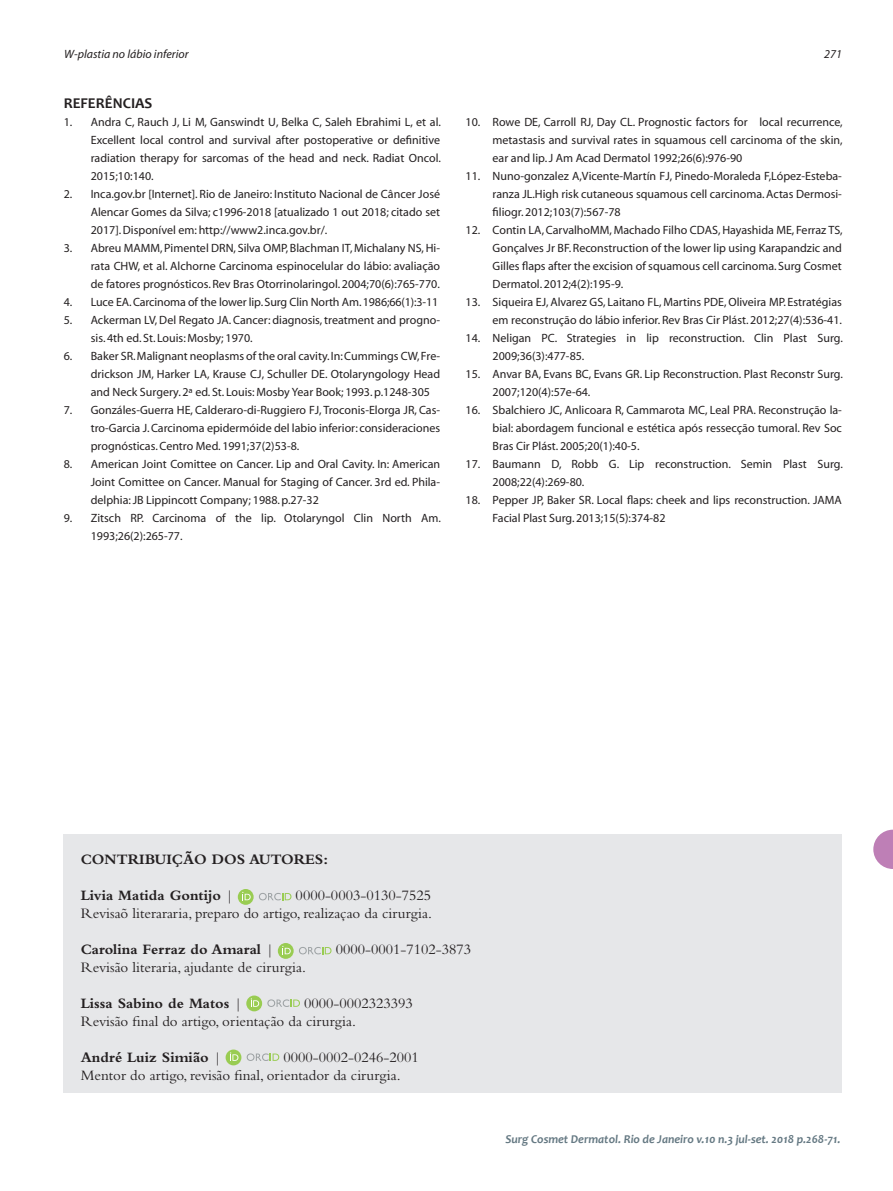
<style>
.page{position:relative;width:893px;height:1191px;background:#fff}
.page>*{position:absolute;margin:0;border:0;box-sizing:border-box;transform-origin:0 0}
.ABD-ING{font:15px "Bembo";color:#231f20}
.Surgical-PT_-_2016{font:700 15px "Bembo";color:#231f20}
.ABD-ING-2{font:700 15px "Bembo";color:#231f20}
.Surgical-PT_-_2016-2{font:15px "Bembo";color:#231f20}
.t1{font:700 15px "Candara";color:#231f20}
.t2{font:12px/18px "Myriad";color:#231f20;text-align:justify}
.t3{font:italic 700 12px "Candara";color:#647882}
.t4{font:italic 12px "Myriad";color:#231f20}
.s1{font-weight:400}
</style>
<div class="page">
<div style="left:64px;top:834px;width:778px;height:259px;background:#e6e7e9"></div>
<svg style="left:238px;top:889px;width:16px;height:16px"></svg>
<svg style="left:259px;top:893px;width:32px;height:7px"></svg>
<svg style="left:242px;top:891px;width:9px;height:9px"></svg>
<svg style="left:278px;top:943px;width:16px;height:16px"></svg>
<svg style="left:299px;top:947px;width:32px;height:7px"></svg>
<svg style="left:282px;top:945px;width:9px;height:9px"></svg>
<svg style="left:246px;top:995px;width:16px;height:16px"></svg>
<svg style="left:267px;top:999px;width:33px;height:8px"></svg>
<svg style="left:251px;top:998px;width:8px;height:8px"></svg>
<svg style="left:226px;top:1049px;width:15px;height:16px"></svg>
<svg style="left:247px;top:1053px;width:32px;height:8px"></svg>
<svg style="left:230px;top:1052px;width:8px;height:8px"></svg>
<svg style="left:873px;top:829px;width:20px;height:40px"></svg>
<p class="t4" style="left:64px;top:48px;width:126px">W-plastia no lábio inferior</p>
<p class="t4" style="left:824px;top:48px;width:19px">271</p>
<p class="t1" style="left:64px;top:94px;width:90px">REFERÊNCIAS</p>
<p class="t2" style="left:91px;top:114px;width:352px;text-indent:-27px">1. Andra C, Rauch J, Li M, Ganswindt U, Belka C, Saleh Ebrahimi L, et al.<br>Excellent local control and survival after postoperative or definitive radiation therapy for sarcomas of the head and neck. Radiat Oncol.<br>2015;10:140.</p>
<p class="t2" style="left:91px;top:186px;width:351px;text-indent:-27px">2. Inca.gov.br [Internet]. Rio de Janeiro: Instituto Nacional de Câncer José Alencar Gomes da Silva; c1996-2018 [atualizado 1 out 2018; citado set 2017]. Disponível em: http://www2.inca.gov.br/.</p>
<p class="t2" style="left:91px;top:240px;width:351px;text-indent:-27px">3. Abreu MAMM, Pimentel DRN, Silva OMP, Blachman IT, Michalany NS, Hi&shy;rata CHW, et al. Alchorne Carcinoma espinocelular do lábio: avaliação de fatores prognósticos. Rev Bras Otorrinolaringol. 2004;70(6):765-770.</p>
<p class="t2" style="left:64px;top:294px;width:376px">4. Luce EA. Carcinoma of the lower lip. Surg Clin North Am. 1986;66(1):3-11</p>
<p class="t2" style="left:91px;top:312px;width:351px;text-indent:-27px">5. Ackerman LV, Del Regato JA. Cancer: diagnosis, treatment and progno&shy;sis. 4th ed. St. Louis: Mosby; 1970.</p>
<p class="t2" style="left:91px;top:348px;width:351px;text-indent:-27px">6. Baker SR. Malignant neoplasms of the oral cavity. In: Cummings CW, Fre&shy;drickson JM, Harker LA, Krause CJ, Schuller DE. Otolaryngology Head and Neck Surgery. 2ª ed. St. Louis: Mosby Year Book; 1993. p.1248-305</p>
<p class="t2" style="left:91px;top:402px;width:351px;text-indent:-27px">7. Gonzáles-Guerra HE, Calderaro-di-Ruggiero FJ, Troconis-Elorga JR, Cas&shy;tro-Garcia J. Carcinoma epidermóide del labio inferior: consideraciones prognósticas. Centro Med. 1991;37(2)53-8.</p>
<p class="t2" style="left:91px;top:456px;width:351px;text-indent:-27px">8. American Joint Comittee on Cancer. Lip and Oral Cavity. In: American Joint Comittee on Cancer. Manual for Staging of Cancer. 3rd ed. Phila&shy;delphia: JB Lippincott Company; 1988. p.27-32</p>
<p class="t2" style="left:91px;top:510px;width:352px;text-indent:-27px">9. Zitsch RP. Carcinoma of the lip. Otolaryngol Clin North Am.<br>1993;26(2):265-77.</p>
<p class="t2" style="left:493px;top:114px;width:352px;text-indent:-27px">10. Rowe DE, Carroll RJ, Day CL. Prognostic factors for local recurrence, metastasis and survival rates in squamous cell carcinoma of the skin, ear and lip. J Am Acad Dermatol 1992;26(6):976-90</p>
<p class="t2" style="left:493px;top:168px;width:351px;text-indent:-27px">11. Nuno-gonzalez A,Vicente-Martín FJ, Pinedo-Moraleda F,López-Esteba&shy;ranza JL.High risk cutaneous squamous cell carcinoma. Actas Dermosi&shy;filiogr. 2012;103(7):567-78</p>
<p class="t2" style="left:493px;top:222px;width:352px;text-indent:-27px">12. Contin LA, CarvalhoMM, Machado Filho CDAS, Hayashida ME, Ferraz TS, Gonçalves Jr BF. Reconstruction of the lower lip using Karapandzic and Gilles flaps after the excision of squamous cell carcinoma. Surg Cosmet Dermatol. 2012;4(2):195-9.</p>
<p class="t2" style="left:466px;top:294px;width:378px;text-align:right">13. Siqueira EJ, Alvarez GS, Laitano FL, Martins PDE, Oliveira MP. Estratégias em reconstrução do lábio inferior. Rev Bras Cir Plást. 2012;27(4):536-41.</p>
<p class="t2" style="left:493px;top:330px;width:352px;text-indent:-27px">14. Neligan PC. Strategies in lip reconstruction. Clin Plast Surg.<br>2009;36(3):477-85.</p>
<p class="t2" style="left:493px;top:366px;width:352px;text-indent:-27px">15. Anvar BA, Evans BC, Evans GR. Lip Reconstruction. Plast Reconstr Surg.<br>2007;120(4):57e-64.</p>
<p class="t2" style="left:493px;top:402px;width:351px;text-indent:-27px">16. Sbalchiero JC, Anlicoara R, Cammarota MC, Leal PRA. Reconstrução la&shy;bial: abordagem funcional e estética após ressecção tumoral. Rev Soc Bras Cir Plást. 2005;20(1):40-5.</p>
<p class="t2" style="left:493px;top:456px;width:352px;text-indent:-27px">17. Baumann D, Robb G. Lip reconstruction. Semin Plast Surg.<br>2008;22(4):269-80.</p>
<p class="t2" style="left:493px;top:492px;width:351px;text-indent:-27px">18. Pepper JP, Baker SR. Local flaps: cheek and lips reconstruction. JAMA<br>Facial Plast Surg. 2013;15(5):374-82</p>
<p class="Surgical-PT_-_2016" style="left:81px;top:851px;width:249px">CONTRIBUIÇÃO DOS AUTORES:</p>
<p class="Surgical-PT_-_2016" style="left:81px;top:887px;width:154px">Livia Matida Gontijo <span class="s1">|</span></p>
<p class="ABD-ING" style="left:296px;top:887px;width:137px">0000-0003-0130-7525</p>
<p class="ABD-ING" style="left:81px;top:905px;width:353px">Revisaõ literararia, preparo do artigo, realizaçao da cirurgia.</p>
<p class="Surgical-PT_-_2016" style="left:81px;top:941px;width:194px">Carolina Ferraz do Amaral <span class="s1">|</span></p>
<p class="Surgical-PT_-_2016-2" style="left:336px;top:941px;width:137px">0000-0001-7102-3873</p>
<p class="ABD-ING" style="left:81px;top:959px;width:227px">Revisão literaria, ajudante de cirurgia.</p>
<p class="ABD-ING-2" style="left:81px;top:995px;width:163px">Lissa Sabino de Matos <span class="s1">|</span></p>
<p class="ABD-ING" style="left:304px;top:995px;width:110px">0000-0002323393</p>
<p class="ABD-ING" style="left:81px;top:1013px;width:277px">Revisão final do artigo, orientação da cirurgia.</p>
<p class="ABD-ING-2" style="left:81px;top:1049px;width:142px">André Luiz Simião <span class="s1">|</span></p>
<p class="ABD-ING" style="left:283px;top:1049px;width:137px">0000-0002-0246-2001</p>
<p class="ABD-ING" style="left:81px;top:1067px;width:321px">Mentor do artigo, revisão final, orientador da cirurgia.</p>
<p class="t3" style="left:505px;top:1131px;width:336px">Surg Cosmet Dermatol. Rio de Janeiro v.10 n.3 jul-set. 2018 p.268-71.</p>
</div>
